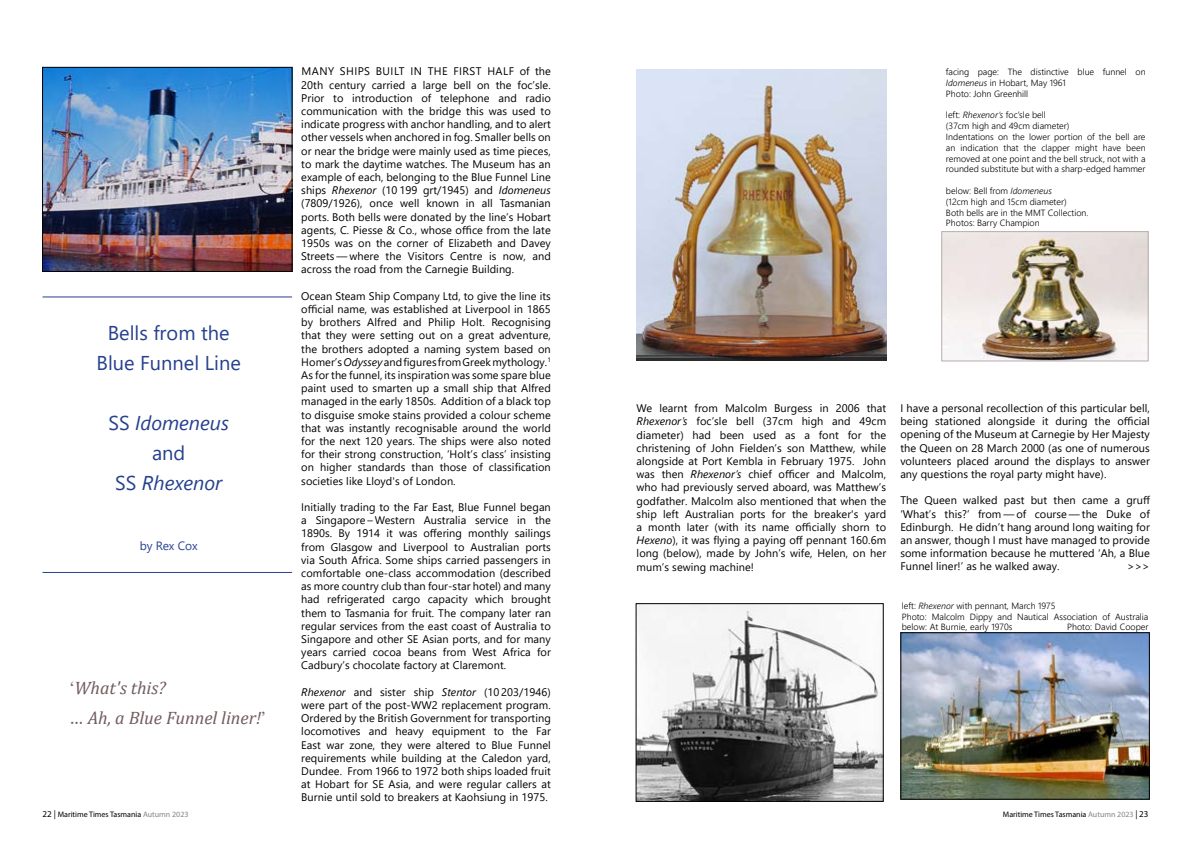
<style>
.page{position:relative;width:1191px;height:842px;background:#fff}
.page>*{position:absolute;margin:0;border:0;box-sizing:border-box;transform-origin:0 0}
.t1{font:20px/30px "Segoe UI";color:#25408f;text-align:center}
.t2{font:italic 20px/30px "Segoe UI";color:#25408f;text-align:center}
.t3{font:italic 18px/30px "Cambria";color:#725c5e}
.t4{font:12px "Segoe UI";color:#25408f}
.t5{font:11px/13.2px "Segoe UI";letter-spacing:.005em;color:#000;text-align:justify}
.t6{font:300 9px/10.8px "Segoe UI";color:#000}
.t7{font:8px "Myriad Pro";color:#000}
.s1{font-style:normal}
.s2{font-family:"Bask Old Face";font-style:normal}
.s3{font-style:italic}
.s4{font-size:9px}
.s5{color:#828487}
</style>
<div class="page">
<hr style="left:43px;top:297px;width:249px;height:1px;background:#25408f">
<hr style="left:43px;top:572px;width:249px;height:1px;background:#25408f">
<img style="left:44px;top:69px;width:246px;height:200px">
<div style="left:42px;top:67px;width:250px;height:204px;border:1px solid #000"></div>
<img style="left:638px;top:606px;width:243px;height:193px">
<img style="left:902px;top:635px;width:245px;height:162px">
<img style="left:636px;top:69px;width:250px;height:292px">
<img style="left:943px;top:234px;width:203px;height:125px">
<div style="left:941px;top:232px;width:207px;height:129px;border:1px solid #b9adae"></div>
<h1 class="t1" style="left:97px;top:316px;width:146px">Bells from the<br>Blue Funnel Line</h1>
<h1 class="t2" style="left:108px;top:404px;width:122px"><span class="s1">SS</span> Idomeneus <span class="s1">and<br>SS</span> Rhexenor</h1>
<p class="t4" style="left:140px;top:534px;width:60px">by Rex Cox</p>
<h2 class="t3" style="left:70px;top:672px;width:197px"><span class="s2">‘</span>What's this?<br><span class="s2">...</span> Ah, a Blue Funnel liner!<span class="s2">’</span></h2>
<p class="t5" style="left:301px;top:64px;width:251px">MANY SHIPS BUILT IN THE FIRST HALF of the 20th century carried a large bell on the foc’sle.<br>Prior to introduction of telephone and radio communication with the bridge this was used to indicate progress with anchor handling, and to alert other vessels when anchored in fog. Smaller bells on or near the bridge were mainly used as time pieces, to mark the daytime watches. The Museum has an example of each, belonging to the Blue Funnel Line ships <span class="s3">Rhexenor</span> (10 199 grt/1945) and <span class="s3">Idomeneus </span>(7809/1926), once well known in all Tasmanian ports. Both bells were donated by the line’s Hobart agents, C. Piesse &amp; Co., whose office from the late 1950s was on the corner of Elizabeth and Davey Streets — where the Visitors Centre is now, and across the road from the Carnegie Building.</p>
<p class="t5" style="left:301px;top:288px;width:251px">Ocean Steam Ship Company Ltd, to give the line its official name, was established at Liverpool in 1865 by brothers Alfred and Philip Holt. Recognising that they were setting out on a great adventure, the brothers adopted a naming system based on Homer’s <span class="s3">Odyssey</span> and figures from Greek mythology.<sup>1<br></sup>As for the funnel, its inspiration was some spare blue paint used to smarten up a small ship that Alfred managed in the early 1850s. Addition of a black top to disguise smoke stains provided a colour scheme that was instantly recognisable around the world for the next 120 years. The ships were also noted for their strong construction, ‘Holt’s class’ insisting on higher standards than those of classification societies like Lloyd's of London.</p>
<p class="t5" style="left:301px;top:499px;width:251px">Initially trading to the Far East, Blue Funnel began a Singapore – Western Australia service in the 1890s. By 1914 it was offering monthly sailings from Glasgow and Liverpool to Australian ports via South Africa. Some ships carried passengers in comfortable one-class accommodation (described as more country club than four-star hotel) and many had refrigerated cargo capacity which brought them to Tasmania for fruit. The company later ran regular services from the east coast of Australia to Singapore and other SE Asian ports, and for many years carried cocoa beans from West Africa for Cadbury’s chocolate factory at Claremont.</p>
<p class="t5" style="left:301px;top:684px;width:251px"><span class="s3">Rhexenor</span> and sister ship <span class="s3">Stentor</span> (10 203/1946) were part of the post-WW2 replacement program.<br>Ordered by the British Government for transporting locomotives and heavy equipment to the Far East war zone, they were altered to Blue Funnel requirements while building at the Caledon yard, Dundee. From 1966 to 1972 both ships loaded fruit at Hobart for SE Asia, and were regular callers at Burnie until sold to breakers at Kaohsiung in 1975.</p>
<p class="t6" style="left:946px;top:66px;width:201px">facing page: The distinctive blue funnel on<br><span class="s3">Idomeneus</span> in Hobart, May 1961<br>Photo: John Greenhill</p>
<p class="t6" style="left:946px;top:109px;width:201px">left: <span class="s3">Rhexenor’s</span> foc’sle bell<br>(37cm high and 49cm diameter)<br>Indentations on the lower portion of the bell are an indication that the clapper might have been removed at one point and the bell struck, not with a rounded substitute but with a sharp-edged hammer</p>
<p class="t6" style="left:946px;top:185px;width:144px">below: Bell from <span class="s3">Idomeneus<br></span>(12cm high and 15cm diameter)<br>Both bells are in the MMT Collection.<br>Photos: Barry Champion</p>
<p class="t5" style="left:636px;top:401px;width:251px">We learnt from Malcolm Burgess in 2006 that <span class="s3">Rhexenor’s</span> foc’sle bell (37cm high and 49cm diameter) had been used as a font for the christening of John Fielden’s son Matthew, while alongside at Port Kembla in February 1975. John was then <span class="s3">Rhexenor’s</span> chief officer and Malcolm, who had previously served aboard, was Matthew’s godfather. Malcolm also mentioned that when the ship left Australian ports for the breaker's yard a month later (with its name officially shorn to <span class="s3">Hexeno</span>), it was flying a paying off pennant 160.6m long (below), made by John’s wife, Helen, on her mum’s sewing machine!</p>
<p class="t5" style="left:900px;top:400px;width:251px">I have a personal recollection of this particular bell, being stationed alongside it during the official opening of the Museum at Carnegie by Her Majesty the Queen on 28 March 2000 (as one of numerous volunteers placed around the displays to answer any questions the royal party might have).</p>
<p class="t5" style="left:900px;top:493px;width:251px">The Queen walked past but then came a gruff ‘What’s this?’ from — of course — the Duke of Edinburgh. He didn’t hang around long waiting for an answer, though I must have managed to provide some information because he muttered ‘Ah, a Blue Funnel liner!’ as he walked away.</p>
<p class="t5" style="left:1127px;top:559px;width:24px">&gt;&gt;&gt;</p>
<p class="t6" style="left:901px;top:599px;width:248px">left: <span class="s3">Rhexenor</span> with pennant, March 1975<br>Photo: Malcolm Dippy and Nautical Association of Australia below: At Burnie, early 1970s</p>
<p class="t6" style="left:1067px;top:621px;width:83px">Photo: David Cooper</p>
<p class="t7" style="left:43px;top:809px;width:147px"><span class="s4">22 |</span> Maritime Times Tasmania <span class="s5">Autumn 2023</span></p>
<p class="t7" style="left:1002px;top:809px;width:147px">Maritime Times Tasmania <span class="s5">Autumn 2023</span> <span class="s4">| 23</span></p>
</div>
